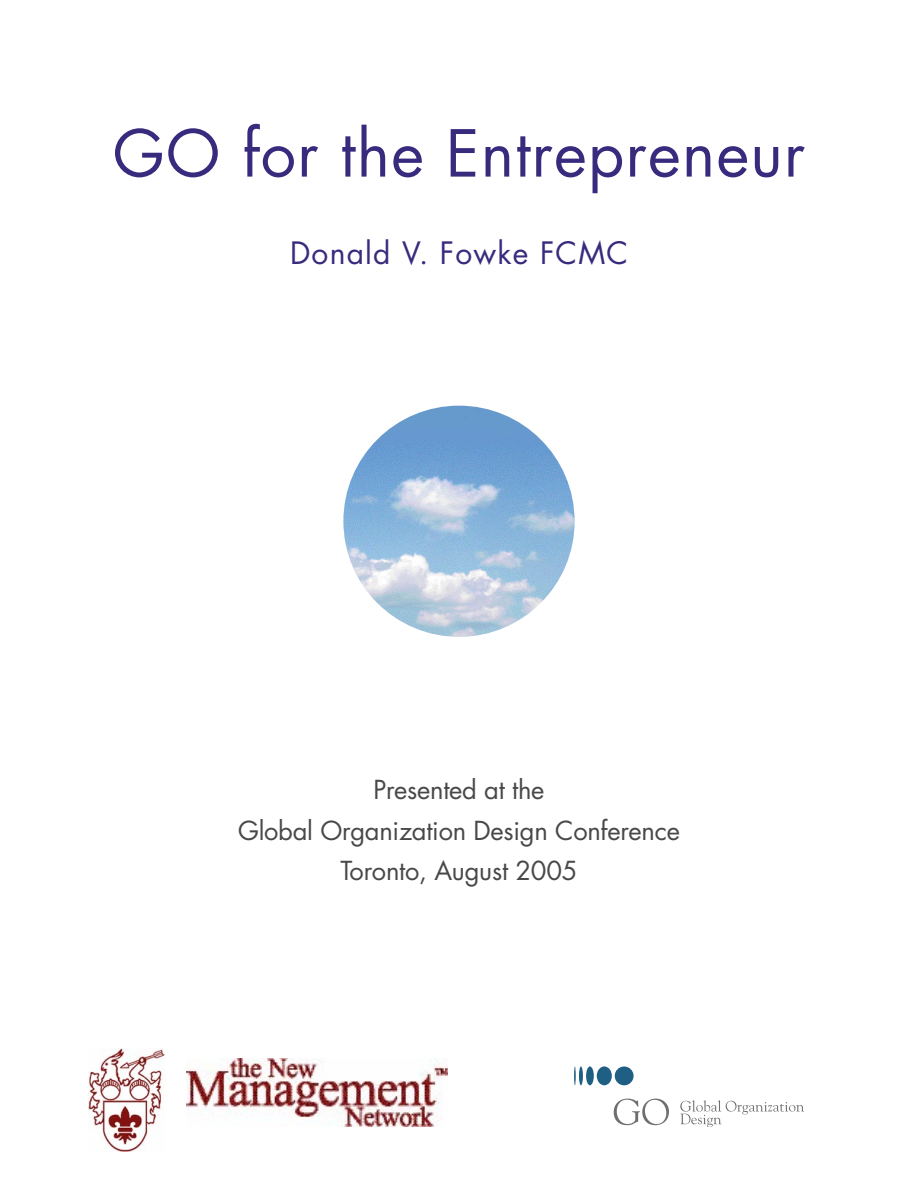
<style>
.page{position:relative;width:918px;height:1188px;background:#fff}
.page>*{position:absolute;margin:0;border:0;box-sizing:border-box;transform-origin:0 0}
.t1{font:63px "Futura";letter-spacing:.02em;color:#382a7d}
.t2{font:30px "Futura";letter-spacing:.04em;color:#382a7d}
.subs_in_body{font:25.5px/40.5px "Futura";letter-spacing:-.01em;color:#484848;text-align:center}
</style>
<div class="page">
<div style="left:615px;top:1067px;width:19px;height:18px;background:#205f84;border-radius:50%"></div>
<div style="left:597px;top:1066px;width:15px;height:19px;background:#205f84;border-radius:50%"></div>
<div style="left:586px;top:1066px;width:8px;height:19px;background:#205f84;border-radius:50%"></div>
<svg style="left:579px;top:1066px;width:4px;height:19px"></svg>
<svg style="left:574px;top:1067px;width:2px;height:18px"></svg>
<svg style="left:614px;top:1099px;width:55px;height:26px"></svg>
<svg style="left:680px;top:1100px;width:124px;height:27px"></svg>
<img style="left:89px;top:1049px;width:76px;height:102px">
<img style="left:186px;top:1059px;width:261px;height:68px">
<img style="left:343px;top:406px;width:232px;height:231px;border-radius:50%">
<p class="t1" style="left:113px;top:110px;width:694px">GO for the Entrepreneur</p>
<p class="t2" style="left:290px;top:232px;width:339px">Donald V. Fowke FCMC</p>
<p class="subs_in_body" style="left:238px;top:769px;width:443px">Presented at the<br>Global Organization Design Conference<br>Toronto, August 2005</p>
</div>
